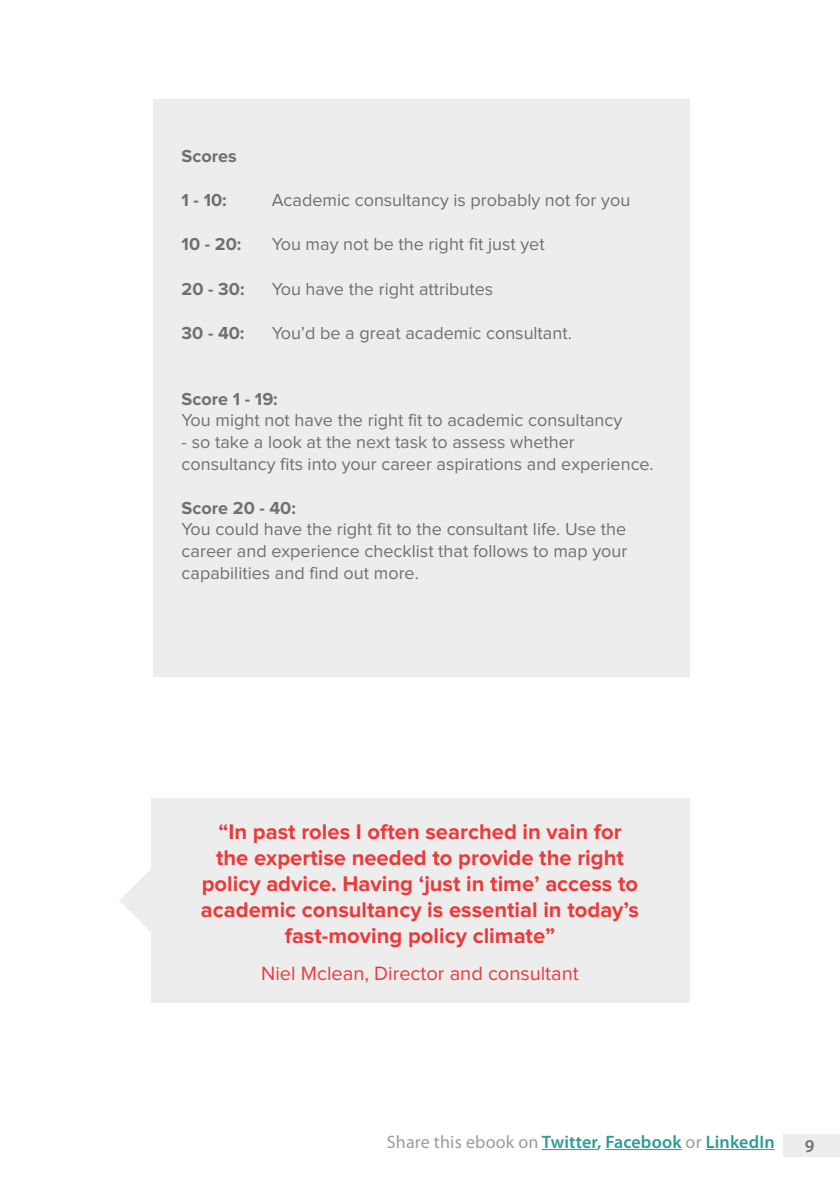
<style>
.page{position:relative;width:840px;height:1191px;background:#fff}
.page>*{position:absolute;margin:0;border:0;box-sizing:border-box;transform-origin:0 0}
.t1{font:700 22px/26px "Proxima Nova";color:#e83b3b;text-align:center}
.t2{font:20px "Proxima Nova";color:#e83b3b}
.t3{font:18px/21.6px "Proxima Nova";color:#707070}
.t4{font:600 18px "Myriad Pro";letter-spacing:.01em;color:#2e9a9a}
.t5{font:700 18px "Proxima Nova";color:#707070}
.t6{font:600 18px "Myriad Pro";color:#707070}
.s1{font-weight:700}
.s2{font-weight:400;color:#9a9c9d}
</style>
<div class="page">
<hr style="left:541px;top:1149px;width:55px;height:1px;background:#2e9a9a">
<hr style="left:605px;top:1149px;width:76px;height:1px;background:#2e9a9a">
<hr style="left:705px;top:1149px;width:69px;height:1px;background:#2e9a9a">
<div style="left:782px;top:1134px;width:57px;height:23px;background:#ededed"></div>
<div style="left:153px;top:99px;width:536px;height:577px;background:#ededed"></div>
<div style="left:151px;top:798px;width:538px;height:205px;background:#ededed"></div>
<svg style="left:120px;top:869px;width:31px;height:63px"></svg>
<p class="t5" style="left:181px;top:147px;width:57px">Scores</p>
<p class="t5" style="left:181px;top:192px;width:47px">1 - 10:</p>
<p class="t5" style="left:181px;top:236px;width:61px">10 - 20:</p>
<p class="t5" style="left:181px;top:280px;width:64px">20 - 30:</p>
<p class="t5" style="left:181px;top:325px;width:64px">30 - 40:</p>
<p class="t3" style="left:271px;top:190px;width:360px">Academic consultancy is probably not for you</p>
<p class="t3" style="left:271px;top:234px;width:274px">You may not be the right fit just yet</p>
<p class="t3" style="left:271px;top:278px;width:223px">You have the right attributes</p>
<p class="t3" style="left:271px;top:323px;width:301px">You’d be a great academic consultant.</p>
<p class="t3" style="left:181px;top:389px;width:442px"><span class="s1">Score 1 - 19:<br></span>You might not have the right fit to academic consultancy</p>
<p class="t3" style="left:181px;top:432px;width:473px">- so take a look at the next task to assess whether consultancy fits into your career aspirations and experience.</p>
<p class="t3" style="left:181px;top:498px;width:447px"><span class="s1">Score 20 - 40:<br></span>You could have the right fit to the consultant life. Use the career and experience checklist that follows to map your capabilities and find out more.</p>
<p class="t1" style="left:201px;top:819px;width:439px">“In past roles I often searched in vain for the expertise needed to provide the right policy advice. Having ‘just in time’ access to academic consultancy is essential in today’s fast-moving policy climate”</p>
<p class="t2" style="left:261px;top:964px;width:319px">Niel Mclean, Director and consultant</p>
<p class="t4" style="left:386px;top:1130px;width:389px"><span class="s2">Share this ebook on</span> Twitter, Facebook <span class="s2">or</span> LinkedIn</p>
<p class="t6" style="left:804px;top:1134px;width:11px">9</p>
</div>
